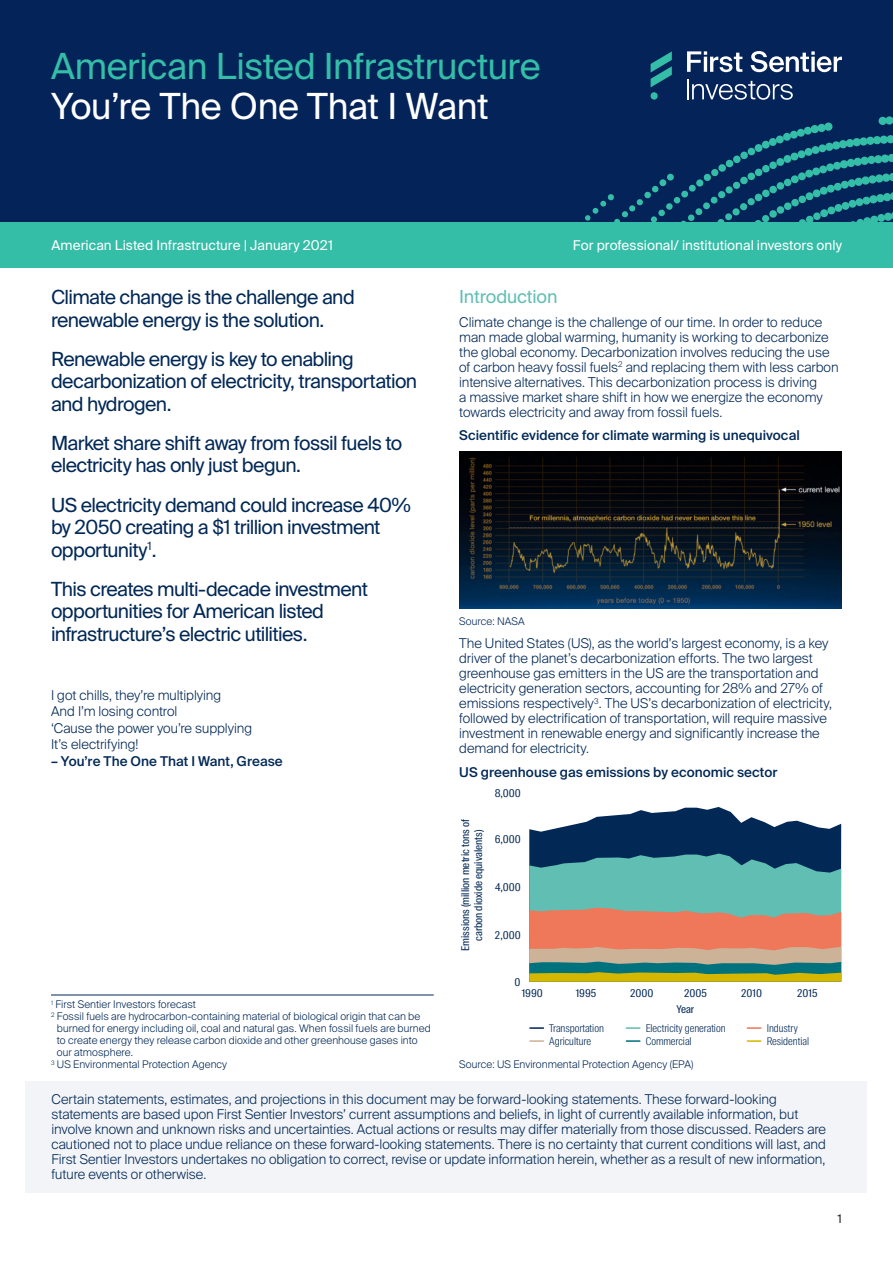
<style>
.page{position:relative;width:893px;height:1263px;background:#fff}
.page>*{position:absolute;margin:0;border:0;box-sizing:border-box;transform-origin:0 0}
.t1{font:36px "Suisse Intl";letter-spacing:-.015em;color:#34bda7}
.t2{font:36px "Suisse Intl";letter-spacing:-.015em;color:#fff}
.t3{font:19.5px/22.5px "Suisse Intl";letter-spacing:-.035em;color:#022856}
.t4{font:18px "Suisse Intl";letter-spacing:-.01em;color:#60beb3}
.t5{font:300 13.5px/15px "Suisse Intl";color:#022856}
.t6{font:500 13.5px "Suisse Intl";letter-spacing:.005em;color:#022856}
.t7{font:13.5px "Suisse Intl";color:#fff}
.t8{font:12px "Suisse Intl";color:#231f20}
.t9{font:10.8px/12.9px "Suisse Intl Cond";color:#022856;text-align:center}
.t10{font:300 10.8px "Suisse Intl Cond";color:#022856}
.t11{font:300 10.5px "Suisse Intl";letter-spacing:.005em;color:#022856}
</style>
<div class="page">
<div style="left:0;top:0;width:893px;height:222px;background:#032359"></div>
<div style="left:0;top:222px;width:893px;height:46px;background:#34bda7"></div>
<svg style="left:687px;top:51px;width:55px;height:21px"></svg>
<svg style="left:751px;top:51px;width:91px;height:21px"></svg>
<hr style="left:687px;top:79px;width:2px;height:20px;background:#fff">
<svg style="left:692px;top:81px;width:101px;height:19px"></svg>
<svg style="left:651px;top:51px;width:21px;height:49px"></svg>
<svg style="left:585px;top:116px;width:308px;height:106px"></svg>
<img style="left:459px;top:452px;width:383px;height:156px">
<svg style="left:530px;top:1027px;width:13px;height:2px"></svg>
<svg style="left:626px;top:1027px;width:14px;height:2px"></svg>
<svg style="left:747px;top:1027px;width:14px;height:2px"></svg>
<svg style="left:530px;top:1040px;width:13px;height:2px"></svg>
<svg style="left:626px;top:1040px;width:14px;height:2px"></svg>
<svg style="left:747px;top:1040px;width:14px;height:2px"></svg>
<svg style="left:529px;top:807px;width:312px;height:46px;fill:#022856"></svg>
<svg style="left:529px;top:853px;width:312px;height:129px;background:#8e9880"></svg>
<hr style="left:51px;top:995px;width:383px;height:1px;background:#022856">
<div style="left:26px;top:1081px;width:841px;height:112px;background:#f2f4f7"></div>
<h1 class="t1" style="left:51px;top:45px;width:491px">American Listed Infrastructure</h1>
<h1 class="t2" style="left:51px;top:86px;width:439px">You’re The One That I Want</h1>
<p class="t7" style="left:51px;top:237px;width:283px">American Listed Infrastructure | January 2021</p>
<h2 class="t3" style="left:51px;top:286px;width:305px">Climate change is the challenge and renewable energy is the solution.</h2>
<h2 class="t3" style="left:51px;top:348px;width:368px">Renewable energy is key to enabling decarbonization of electricity, transportation and hydrogen.</h2>
<h2 class="t3" style="left:51px;top:432px;width:353px">Market share shift away from fossil fuels to electricity has only just begun.</h2>
<h2 class="t3" style="left:51px;top:493px;width:362px">US electricity demand could increase 40% by 2050 creating a $1 trillion investment opportunity<sup>1</sup>.</h2>
<h2 class="t3" style="left:51px;top:578px;width:318px">This creates multi-decade investment opportunities for American listed infrastructure’s electric utilities.</h2>
<p class="t5" style="left:51px;top:687px;width:203px;line-height:16.5px">I got chills, they’re multiplying<br>And I’m losing control<br>‘Cause the power you’re supplying<br>It’s electrifying!</p>
<p class="t6" style="left:51px;top:753px;width:233px">– You’re The One That I Want, Grease</p>
<p class="t7" style="left:573px;top:237px;width:270px">For professional/ institutional investors only</p>
<h3 class="t4" style="left:459px;top:286px;width:100px">Introduction</h3>
<p class="t5" style="left:459px;top:314px;width:381px">Climate change is the challenge of our time. In order to reduce man made global warming, humanity is working to decarbonize the global economy. Decarbonization involves reducing the use of carbon heavy fossil fuels<sup>2</sup> and replacing them with less carbon intensive alternatives. This decarbonization process is driving<br>a massive market share shift in how we energize the economy towards electricity and away from fossil fuels.</p>
<p class="t6" style="left:459px;top:428px;width:342px">Scientific evidence for climate warming is unequivocal</p>
<p class="t11" style="left:459px;top:615px;width:67px">Source: NASA</p>
<p class="t5" style="left:459px;top:636px;width:374px">The United States (US), as the world’s largest economy, is a key driver of the planet’s decarbonization efforts. The two largest greenhouse gas emitters in the US are the transportation and electricity generation sectors, accounting for 28% and 27% of emissions respectively<sup>3</sup>. The US’s decarbonization of electricity, followed by electrification of transportation, will require massive investment in renewable energy and significantly increase the demand for electricity.</p>
<p class="t6" style="left:459px;top:764px;width:320px">US greenhouse gas emissions by economic sector</p>
<p class="t9" style="left:459px;top:951px;width:133px;rotate:-90deg">Emissions (million metric tons of carbon dioxide equivalents)</p>
<p class="t9" style="left:495px;top:787px;width:28px">8,000</p>
<p class="t9" style="left:495px;top:833px;width:27px">6,000</p>
<p class="t9" style="left:495px;top:881px;width:27px">4,000</p>
<p class="t9" style="left:495px;top:929px;width:27px">2,000</p>
<p class="t9" style="left:515px;top:975px;width:8px">0</p>
<p class="t9" style="left:522px;top:987px;width:23px">1990</p>
<p class="t9" style="left:576px;top:987px;width:22px">1995</p>
<p class="t9" style="left:630px;top:987px;width:25px">2000</p>
<p class="t9" style="left:684px;top:987px;width:24px">2005</p>
<p class="t9" style="left:741px;top:987px;width:22px">2010</p>
<p class="t9" style="left:797px;top:987px;width:22px">2015</p>
<p class="t11" style="left:51px;top:998px;width:147px"><sup>1</sup> First Sentier Investors forecast</p>
<p class="t11" style="left:51px;top:1010px;width:371px"><sup>2</sup> Fossil fuels are hydrocarbon-containing material of biological origin that can be</p>
<p class="t11" style="left:57px;top:1022px;width:375px">burned for energy including oil, coal and natural gas. When fossil fuels are burned</p>
<p class="t11" style="left:57px;top:1034px;width:362px">to create energy they release carbon dioxide and other greenhouse gases into</p>
<p class="t11" style="left:57px;top:1046px;width:78px">our atmosphere.</p>
<p class="t11" style="left:51px;top:1058px;width:178px"><sup>3</sup> US Environmental Protection Agency</p>
<p class="t5" style="left:51px;top:1092px;width:776px">Certain statements, estimates, and projections in this document may be forward-looking statements. These forward-looking statements are based upon First Sentier Investors’ current assumptions and beliefs, in light of currently available information, but involve known and unknown risks and uncertainties. Actual actions or results may differ materially from those discussed. Readers are cautioned not to place undue reliance on these forward-looking statements. There is no certainty that current conditions will last, and First Sentier Investors undertakes no obligation to correct, revise or update information herein, whether as a result of new information, future events or otherwise.</p>
<p class="t9" style="left:676px;top:1003px;width:19px">Year</p>
<p class="t10" style="left:549px;top:1022px;width:56px">Transportation</p>
<p class="t10" style="left:646px;top:1022px;width:81px">Electricity generation</p>
<p class="t10" style="left:767px;top:1022px;width:33px">Industry</p>
<p class="t10" style="left:549px;top:1035px;width:43px">Agriculture</p>
<p class="t10" style="left:646px;top:1035px;width:47px">Commercial</p>
<p class="t10" style="left:767px;top:1035px;width:44px">Residential</p>
<p class="t11" style="left:459px;top:1058px;width:236px">Source: US Environmental Protection Agency (EPA)</p>
<p class="t8" style="left:837px;top:1211px;width:6px">1</p>
</div>
